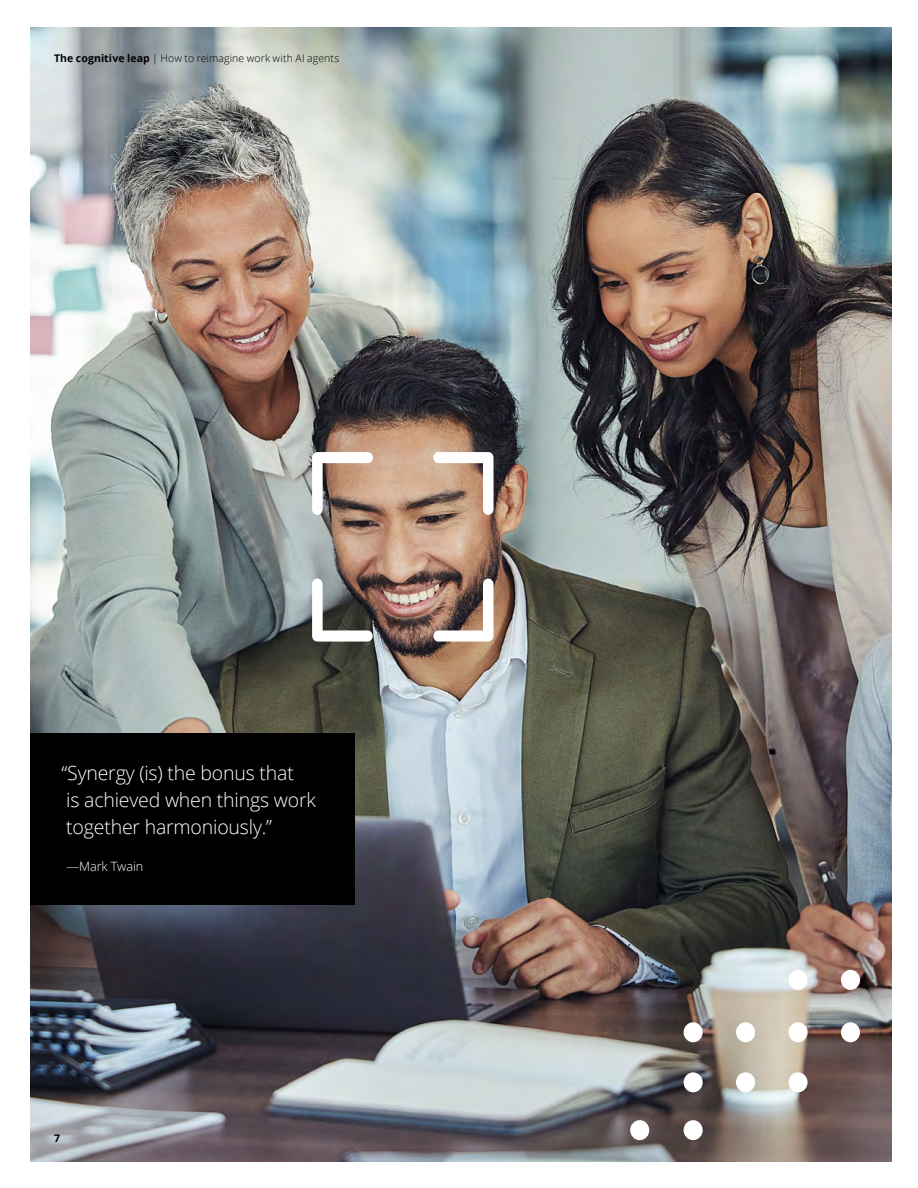
<style>
.page{position:relative;width:918px;height:1188px;background:#fff}
.page>*{position:absolute;margin:0;border:0;box-sizing:border-box;transform-origin:0 0}
.t1{font:300 19.5px/27px "Open Sans";letter-spacing:-.01em;color:#fff}
.t2{font:300 12.75px "Open Sans";letter-spacing:-.01em;color:#fff}
.t3{font:300 10.5px "Open Sans";letter-spacing:.01em;color:#000}
.t4{font:700 10.5px "Open Sans";color:#000}
.s1{font-weight:700}
</style>
<div class="page">
<img style="left:30px;top:27px;width:862px;height:1134px">
<div style="left:30px;top:734px;width:325px;height:171px;background:#000"></div>
<div style="left:841px;top:1022px;width:19px;height:20px;background:#fff;border-radius:50%"></div>
<div style="left:788px;top:1022px;width:20px;height:20px;background:#fff;border-radius:50%"></div>
<div style="left:841px;top:970px;width:19px;height:20px;background:#fff;border-radius:50%"></div>
<div style="left:788px;top:970px;width:20px;height:20px;background:#fff;border-radius:50%"></div>
<div style="left:736px;top:1022px;width:19px;height:20px;background:#fff;border-radius:50%"></div>
<div style="left:684px;top:1022px;width:19px;height:20px;background:#fff;border-radius:50%"></div>
<div style="left:788px;top:1072px;width:20px;height:20px;background:#fff;border-radius:50%"></div>
<div style="left:736px;top:1072px;width:19px;height:20px;background:#fff;border-radius:50%"></div>
<div style="left:684px;top:1072px;width:19px;height:20px;background:#fff;border-radius:50%"></div>
<div style="left:684px;top:1120px;width:19px;height:20px;background:#fff;border-radius:50%"></div>
<div style="left:630px;top:1120px;width:19px;height:20px;background:#fff;border-radius:50%"></div>
<svg style="left:312px;top:452px;width:61px;height:63px"></svg>
<svg style="left:312px;top:579px;width:61px;height:63px"></svg>
<svg style="left:433px;top:579px;width:61px;height:63px"></svg>
<svg style="left:433px;top:452px;width:61px;height:63px"></svg>
<p class="t3" style="left:54px;top:51px;width:287px"><span class="s1">The cognitive leap</span> | How to reimagine work with AI agents</p>
<p class="t1" style="left:62px;top:759px;width:256px">“Synergy (is) the bonus that<br>is achieved when things work together harmoniously.”</p>
<p class="t2" style="left:67px;top:858px;width:78px">—Mark Twain</p>
<p class="t4" style="left:54px;top:1131px;width:7px">7</p>
</div>
